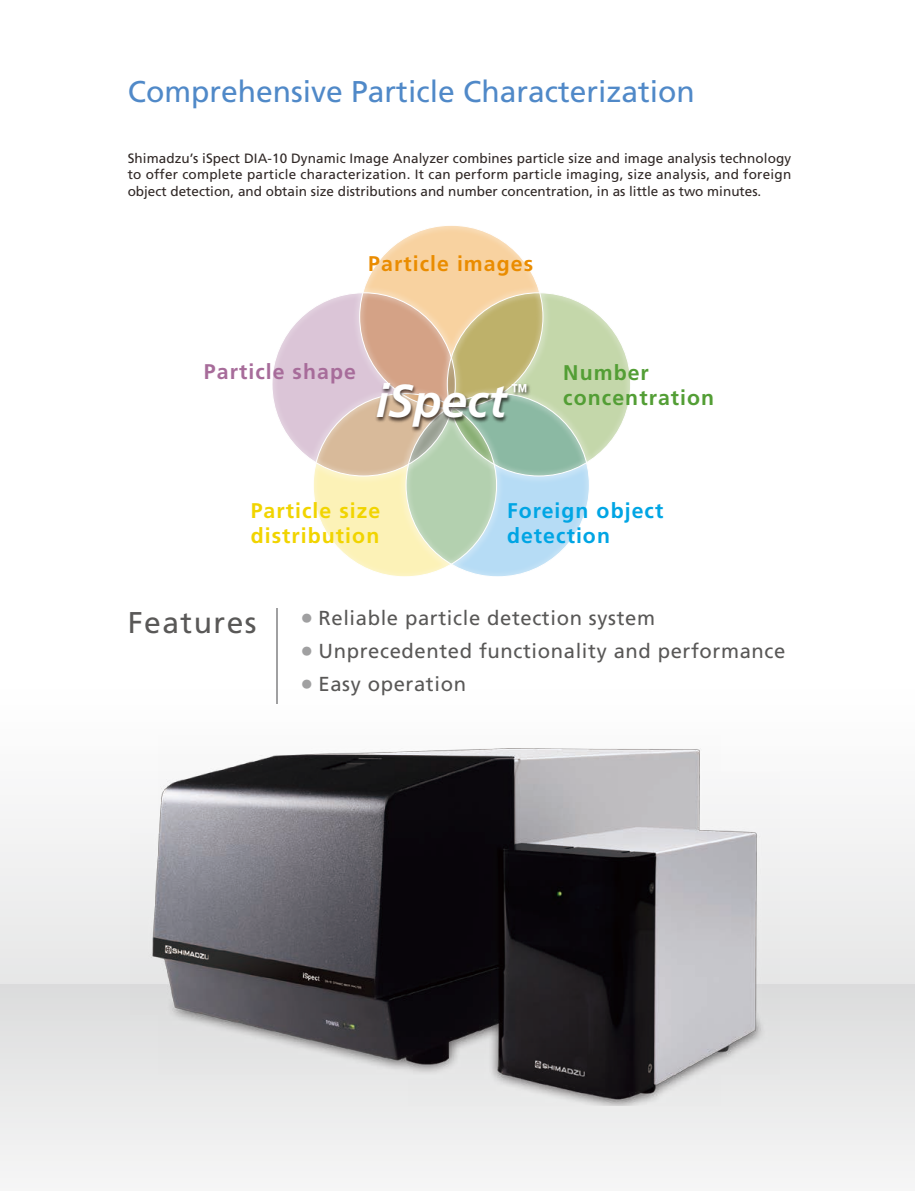
<style>
.page{position:relative;width:915px;height:1191px;background:#fff}
.page>*{position:absolute;margin:0;border:0;box-sizing:border-box;transform-origin:0 0}
.t1{font:italic 700 46.2px "Frutiger LT Std";color:#fff}
.t2{font:30px "Frutiger LT Std";color:#5089c8}
.t3{font:30px "Frutiger LT Std";letter-spacing:.05em;color:#595857}
.t4{font:700 21.3px/25.7px "Frutiger LT Std";letter-spacing:.05em;color:#f1d400}
.t5{font:700 21.3px/25.7px "Frutiger LT Std";letter-spacing:.05em;color:#00a5e4}
.t6{font:700 21.3px/25.7px "Frutiger LT Std";letter-spacing:.05em;color:#539e35}
.t7{font:700 21.3px "Frutiger LT Std";letter-spacing:.05em;color:#ea8c00}
.t8{font:700 21.3px "Frutiger LT Std";letter-spacing:.05em;color:#a76c9a}
.t9{font:20.25px "Frutiger LT Std";letter-spacing:.03em;color:#595857}
.t10{font:italic 700 19.95px "Frutiger LT Std";color:#fff;scale:.8 1}
.t11{font:13.5px/16.5px "Frutiger LT Std";color:#302826;text-align:justify}
.s1{font-family:"Koz Go Pr 6 N";font-size:10.2px;color:#a0a0a1}
</style>
<div class="page">
<img style="left:367px;top:227px;width:169px;height:55px">
<img style="left:506px;top:486px;width:81px;height:89px">
<img style="left:315px;top:486px;width:185px;height:91px">
<img style="left:465px;top:282px;width:124px;height:204px">
<img style="left:465px;top:289px;width:165px;height:190px">
<img style="left:313px;top:282px;width:152px;height:204px">
<img style="left:274px;top:289px;width:184px;height:190px">
<img style="left:373px;top:365px;width:159px;height:70px">
<div style="left:0;top:674px;width:914px;height:310px;background:linear-gradient(to bottom,#fff,#e7e7e7)"></div>
<hr style="left:276px;top:608px;width:2px;height:96px;background:#a0a0a1">
<div style="left:0;top:984px;width:914px;height:206px;background:linear-gradient(to bottom,#dbdcdc,#f6f6f6)"></div>
<img style="left:130px;top:735px;width:649px;height:370px">
<h2 class="t2" style="left:128px;top:74px;width:568px">Comprehensive Particle Characterization</h2>
<p class="t11" style="left:128px;top:150px;width:665px">Shimadzu’s iSpect DIA-10 Dynamic Image Analyzer combines particle size and image analysis technology to offer complete particle characterization. It can perform particle imaging, size analysis, and foreign object detection, and obtain size distributions and number concentration, in as little as two minutes.</p>
<h3 class="t7" style="left:368px;top:251px;width:166px">Particle images</h3>
<h3 class="t8" style="left:204px;top:359px;width:153px">Particle shape</h3>
<h3 class="t6" style="left:563px;top:360px;width:152px">Number concentration</h3>
<h1 class="t1" style="left:376px;top:374px;width:132px">iSpect</h1>
<h3 class="t10" style="left:510px;top:379px;width:22px">™</h3>
<h3 class="t4" style="left:250px;top:497px;width:131px">Particle size distribution</h3>
<h3 class="t5" style="left:507px;top:497px;width:158px">Foreign object detection</h3>
<h2 class="t3" style="left:128px;top:605px;width:130px">Features</h2>
<h3 class="t9" style="left:302px;top:606px;width:354px"><span class="s1">●</span> Reliable particle detection system</h3>
<h3 class="t9" style="left:302px;top:639px;width:485px"><span class="s1">●</span> Unprecedented functionality and performance</h3>
<h3 class="t9" style="left:302px;top:672px;width:166px"><span class="s1">●</span> Easy operation</h3>
</div>
